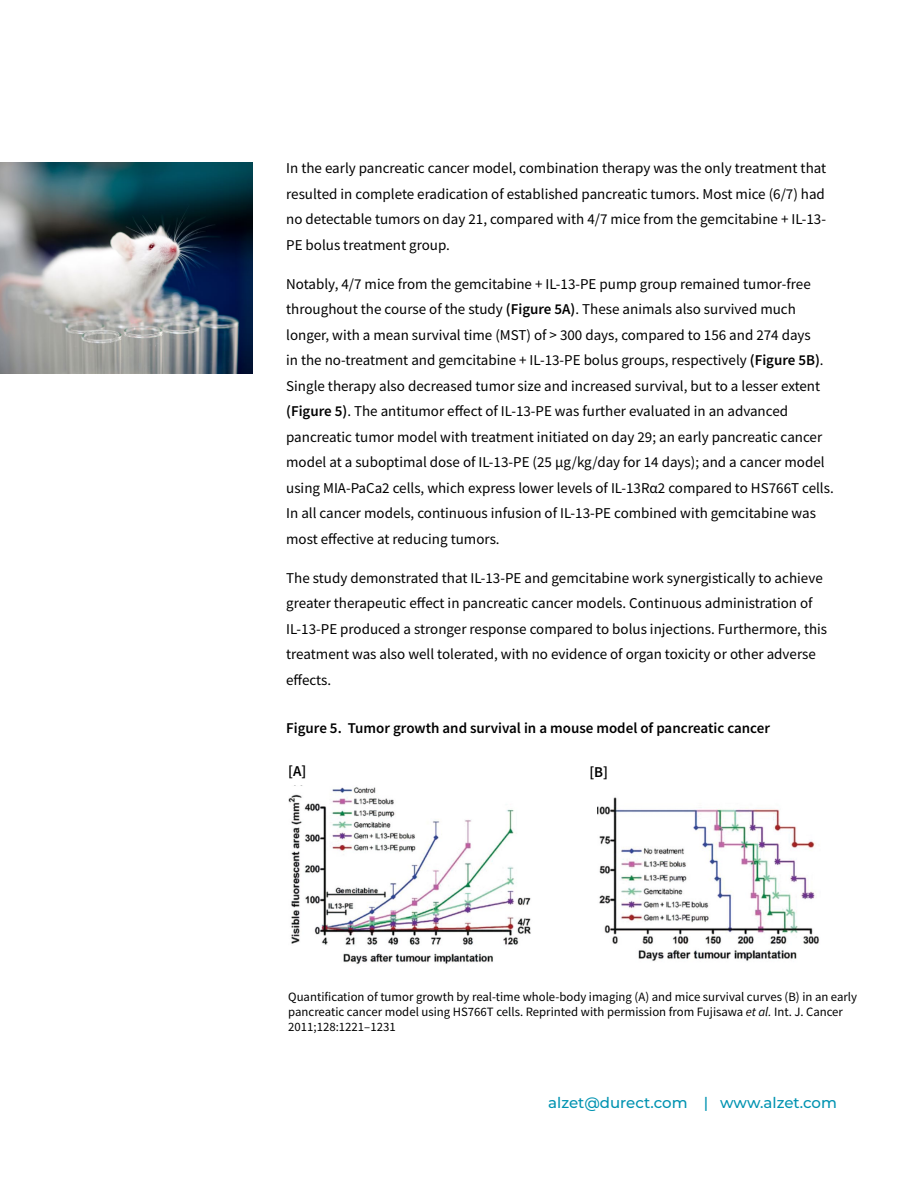
<style>
.page{position:relative;width:918px;height:1188px;background:#fff}
.page>*{position:absolute;margin:0;border:0;box-sizing:border-box;transform-origin:0 0}
.t1{font:15px/25.5px "Source Sans Pro";color:#000}
.t2{font:600 15px "Source Sans Pro";color:#000}
.t3{font:500 15px "Montserrat";color:#0093b1}
.t4{font:12.75px/15.3px "Source Sans Pro";color:#000}
.s1{font-weight:600}
.s2{font-style:italic}
</style>
<div class="page">
<img style="left:288px;top:787px;width:243px;height:177px">
<img style="left:597px;top:797px;width:222px;height:164px">
<img style="left:0;top:162px;width:253px;height:211px">
<p class="t1" style="left:286px;top:155px;width:542px;text-align:justify">In the early pancreatic cancer model, combination therapy was the only treatment that resulted in complete eradication of established pancreatic tumors. Most mice (6/7) had no detectable tumors on day 21, compared with 4/7 mice from the gemcitabine + IL-13- PE bolus treatment group.</p>
<p class="t1" style="left:286px;top:271px;width:549px">Notably, 4/7 mice from the gemcitabine + IL-13-PE pump group remained tumor-free throughout the course of the study <span class="s1">(Figure 5A)</span>. These animals also survived much longer, with a mean survival time (MST) of &gt; 300 days, compared to 156 and 274 days<br>in the no-treatment and gemcitabine + IL-13-PE bolus groups, respectively <span class="s1">(Figure 5B)</span>.<br>Single therapy also decreased tumor size and increased survival, but to a lesser extent <span class="s1">(Figure 5)</span>. The antitumor effect of IL-13-PE was further evaluated in an advanced pancreatic tumor model with treatment initiated on day 29; an early pancreatic cancer model at a suboptimal dose of IL-13-PE (25 μg/kg/day for 14 days); and a cancer model using MIA-PaCa2 cells, which express lower levels of IL-13Rα2 compared to HS766T cells.<br>In all cancer models, continuous infusion of IL-13-PE combined with gemcitabine was most effective at reducing tumors.</p>
<p class="t1" style="left:286px;top:565px;width:543px">The study demonstrated that IL-13-PE and gemcitabine work synergistically to achieve greater therapeutic effect in pancreatic cancer models. Continuous administration of IL-13-PE produced a stronger response compared to bolus injections. Furthermore, this treatment was also well tolerated, with no evidence of organ toxicity or other adverse effects.</p>
<p class="t2" style="left:286px;top:718px;width:485px">Figure 5. Tumor growth and survival in a mouse model of pancreatic cancer</p>
<p class="t2" style="left:288px;top:762px;width:20px">[A]</p>
<p class="t2" style="left:589px;top:762px;width:20px">[B]</p>
<p class="t4" style="left:288px;top:989px;width:570px">Quantification of tumor growth by real-time whole-body imaging (A) and mice survival curves (B) in an early pancreatic cancer model using HS766T cells. Reprinted with permission from Fujisawa <span class="s2">et al.</span> Int. J. Cancer<br>2011;128:1221–1231</p>
<p class="t3" style="left:548px;top:1092px;width:290px">alzet@durect.com | www.alzet.com</p>
</div>
